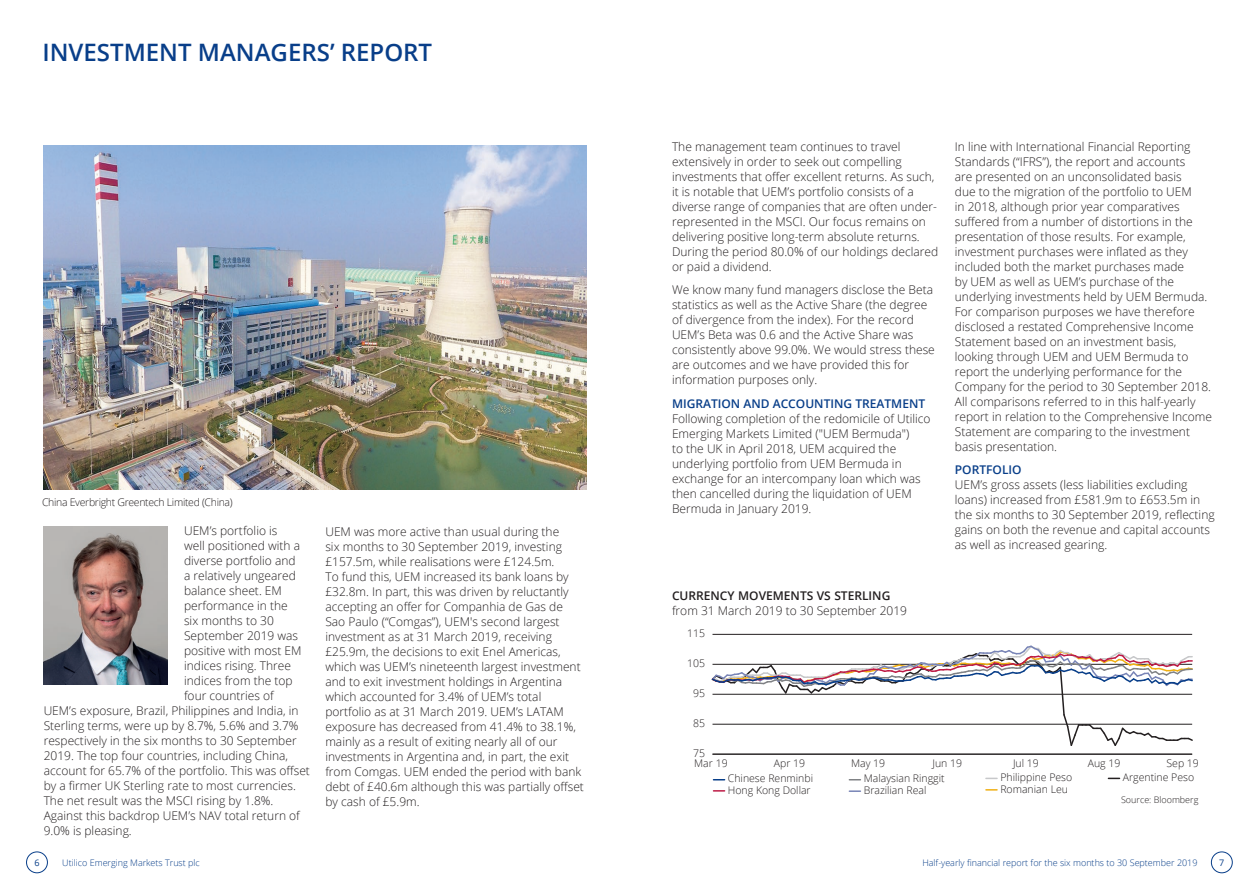
<style>
.page{position:relative;width:1259px;height:893px;background:#fff}
.page>*{position:absolute;margin:0;border:0;box-sizing:border-box;transform-origin:0 0}
.t1{font:600 24px "Open Sans";color:#083e89}
.t2{font:300 12px/15px "Open Sans";color:#231f20}
.t3{font:600 12px "Open Sans";color:#083e89}
.t4{font:600 12px "Open Sans";color:#231f20}
.t5{font:300 10.5px/13.6px "Open Sans";color:#231f20}
.t6{font:300 10.5px "Open Sans";letter-spacing:-.03em;color:#231f20}
.t7{font:300 9px "Open Sans";color:#083e89}
.t8{font:300 9px "Open Sans";color:#231f20}
.t9{font:9px "Open Sans";color:#083e89}
</style>
<div class="page">
<div style="left:26px;top:851px;width:22px;height:22px;border:1px solid #083e89;border-radius:50%"></div>
<div style="left:1211px;top:851px;width:21px;height:22px;border:1px solid #083e89;border-radius:50%"></div>
<img style="left:44px;top:145px;width:543px;height:344px">
<img style="left:44px;top:527px;width:123px;height:157px">
<hr style="left:712px;top:754px;width:480px;height:1px;background:#231f20">
<hr style="left:712px;top:634px;width:480px;height:1px;background:#231f20">
<svg style="left:711px;top:645px;width:482px;height:101px"></svg>
<svg style="left:849px;top:790px;width:11px;height:2px"></svg>
<svg style="left:713px;top:790px;width:11px;height:2px"></svg>
<svg style="left:986px;top:789px;width:11px;height:2px"></svg>
<h1 class="t1" style="left:43px;top:36px;width:391px">INVESTMENT MANAGERS’ REPORT</h1>
<p class="t6" style="left:42px;top:495px;width:192px">China Everbright Greentech Limited (China)</p>
<p class="t2" style="left:184px;top:522px;width:95px">UEM’s portfolio is</p>
<p class="t2" style="left:184px;top:537px;width:117px">well positioned with a</p>
<p class="t2" style="left:184px;top:552px;width:113px">diverse portfolio and</p>
<p class="t2" style="left:184px;top:567px;width:113px">a relatively ungeared</p>
<p class="t2" style="left:184px;top:582px;width:99px">balance sheet. EM</p>
<p class="t2" style="left:184px;top:597px;width:105px">performance in the</p>
<p class="t2" style="left:184px;top:612px;width:91px">six months to 30</p>
<p class="t2" style="left:184px;top:627px;width:116px">September 2019 was</p>
<p class="t2" style="left:184px;top:642px;width:119px">positive with most EM</p>
<p class="t2" style="left:184px;top:657px;width:108px">indices rising. Three</p>
<p class="t2" style="left:184px;top:672px;width:110px">indices from the top</p>
<p class="t2" style="left:184px;top:687px;width:91px">four countries of</p>
<p class="t2" style="left:44px;top:702px;width:256px">UEM’s exposure, Brazil, Philippines and India, in</p>
<p class="t2" style="left:44px;top:717px;width:256px">Sterling terms, were up by 8.7%, 5.6% and 3.7%</p>
<p class="t2" style="left:44px;top:732px;width:254px">respectively in the six months to 30 September</p>
<p class="t2" style="left:44px;top:747px;width:246px">2019. The top four countries, including China,</p>
<p class="t2" style="left:44px;top:762px;width:268px">account for 65.7% of the portfolio. This was offset</p>
<p class="t2" style="left:44px;top:777px;width:254px">by a firmer UK Sterling rate to most currencies.</p>
<p class="t2" style="left:44px;top:792px;width:231px">The net result was the MSCI rising by 1.8%.</p>
<p class="t2" style="left:44px;top:807px;width:258px">Against this backdrop UEM’s NAV total return of</p>
<p class="t2" style="left:44px;top:822px;width:90px">9.0% is pleasing.</p>
<p class="t2" style="left:325px;top:524px;width:260px">UEM was more active than usual during the<br>six months to 30 September 2019, investing £157.5m, while realisations were £124.5m.<br>To fund this, UEM increased its bank loans by £32.8m. In part, this was driven by reluctantly accepting an offer for Companhia de Gas de Sao Paulo (“Comgas”), UEM's second largest investment as at 31 March 2019, receiving £25.9m, the decisions to exit Enel Americas, which was UEM’s nineteenth largest investment and to exit investment holdings in Argentina which accounted for 3.4% of UEM’s total portfolio as at 31 March 2019. UEM’s LATAM exposure has decreased from 41.4% to 38.1%, mainly as a result of exiting nearly all of our investments in Argentina and, in part, the exit from Comgas. UEM ended the period with bank debt of £40.6m although this was partially offset by cash of £5.9m.</p>
<p class="t2" style="left:672px;top:139px;width:268px">The management team continues to travel extensively in order to seek out compelling investments that offer excellent returns. As such, it is notable that UEM’s portfolio consists of a diverse range of companies that are often under&shy;represented in the MSCI. Our focus remains on delivering positive long-term absolute returns.<br>During the period 80.0% of our holdings declared or paid a dividend.</p>
<p class="t2" style="left:672px;top:282px;width:264px">We know many fund managers disclose the Beta statistics as well as the Active Share (the degree of divergence from the index). For the record UEM’s Beta was 0.6 and the Active Share was consistently above 99.0%. We would stress these are outcomes and we have provided this for information purposes only.</p>
<p class="t3" style="left:672px;top:395px;width:255px">MIGRATION AND ACCOUNTING TREATMENT</p>
<p class="t2" style="left:672px;top:411px;width:260px">Following completion of the redomicile of Utilico Emerging Markets Limited ("UEM Bermuda")<br>to the UK in April 2018, UEM acquired the underlying portfolio from UEM Bermuda in exchange for an intercompany loan which was then cancelled during the liquidation of UEM Bermuda in January 2019.</p>
<p class="t4" style="left:672px;top:588px;width:220px">CURRENCY MOVEMENTS VS STERLING</p>
<p class="t2" style="left:672px;top:603px;width:237px">from 31 March 2019 to 30 September 2019</p>
<p class="t5" style="left:687px;top:626px;width:19px">115</p>
<p class="t5" style="left:687px;top:656px;width:19px">105</p>
<p class="t5" style="left:693px;top:686px;width:13px">95</p>
<p class="t5" style="left:693px;top:716px;width:13px">85</p>
<p class="t5" style="left:693px;top:746px;width:13px">75</p>
<p class="t2" style="left:955px;top:139px;width:259px">In line with International Financial Reporting Standards (“IFRS”), the report and accounts<br>are presented on an unconsolidated basis<br>due to the migration of the portfolio to UEM<br>in 2018, although prior year comparatives suffered from a number of distortions in the presentation of those results. For example, investment purchases were inflated as they included both the market purchases made<br>by UEM as well as UEM’s purchase of the underlying investments held by UEM Bermuda.<br>For comparison purposes we have therefore disclosed a restated Comprehensive Income Statement based on an investment basis, looking through UEM and UEM Bermuda to report the underlying performance for the Company for the period to 30 September 2018.<br>All comparisons referred to in this half-yearly report in relation to the Comprehensive Income Statement are comparing to the investment basis presentation.</p>
<p class="t3" style="left:955px;top:462px;width:68px">PORTFOLIO</p>
<p class="t2" style="left:955px;top:477px;width:261px">UEM’s gross assets (less liabilities excluding loans) increased from £581.9m to £653.5m in the six months to 30 September 2019, reflecting gains on both the revenue and capital accounts as well as increased gearing.</p>
<p class="t5" style="left:694px;top:756px;width:35px">Mar 19</p>
<p class="t5" style="left:774px;top:756px;width:33px">Apr 19</p>
<p class="t5" style="left:851px;top:756px;width:36px">May 19</p>
<p class="t5" style="left:1013px;top:756px;width:27px">Jul 19</p>
<p class="t5" style="left:1087px;top:756px;width:34px">Aug 19</p>
<p class="t5" style="left:1123px;top:756px;width:78px;text-indent:44px">Sep 19<br>Argentine Peso</p>
<p class="t5" style="left:728px;top:783px;width:84px">Hong Kong Dollar</p>
<p class="t5" style="left:932px;top:756px;width:31px">Jun 19</p>
<p class="t5" style="left:863px;top:771px;width:82px">Malaysian Ringgit</p>
<p class="t5" style="left:1000px;top:771px;width:73px;line-height:11.4px">Philippine Peso<br>Romanian Leu</p>
<p class="t5" style="left:728px;top:771px;width:87px">Chinese Renminbi</p>
<p class="t5" style="left:863px;top:783px;width:64px">Brazilian Real</p>
<p class="t8" style="left:1121px;top:794px;width:79px">Source: Bloomberg</p>
<p class="t9" style="left:34px;top:856px;width:7px">6</p>
<p class="t7" style="left:62px;top:857px;width:139px">Utilico Emerging Markets Trust plc</p>
<p class="t7" style="left:922px;top:857px;width:277px">Half-yearly financial report for the six months to 30 September 2019</p>
<p class="t9" style="left:1219px;top:856px;width:7px">7</p>
</div>
